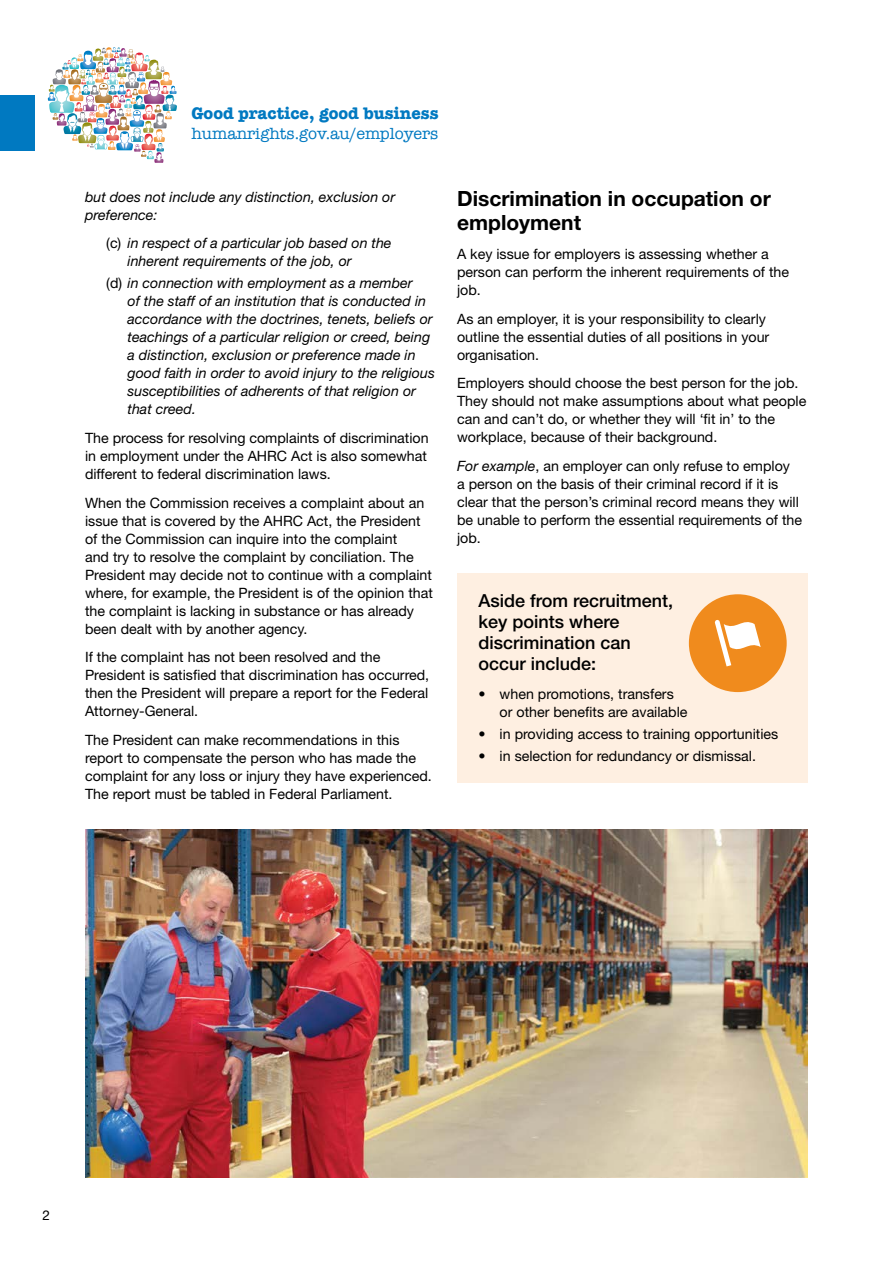
<style>
.page{position:relative;width:893px;height:1263px;background:#fff}
.page>*{position:absolute;margin:0;border:0;box-sizing:border-box;transform-origin:0 0}
.t1{font:700 21px/24px "Helvetica Neue LT Std";color:#000}
.t2{font:500 18px/21px "Helvetica Neue LT Std";color:#000}
.t3{font:700 17.25px "American Typewriter";color:#0079c1}
.t4{font:16.5px "American Typewriter";color:#0079c1}
.t5{font:14.25px/18px "Helvetica Neue LT Std";color:#000}
.t6{font:italic 14.25px/18px "Helvetica Neue LT Std";color:#000}
.t7{font:13.5px "Helvetica Neue LT Std";color:#000}
.s1{font-style:normal}
.s2{font-style:italic}
</style>
<div class="page">
<img style="left:48px;top:47px;width:129px;height:116px">
<div style="left:0;top:95px;width:34px;height:56px;background:#0079c1"></div>
<div style="left:457px;top:573px;width:351px;height:209px;background:#feefe1"></div>
<div style="left:689px;top:594px;width:98px;height:98px;background:#f08b1d;border-radius:50%"></div>
<svg style="left:715px;top:619px;width:46px;height:47px"></svg>
<img style="left:85px;top:829px;width:723px;height:349px">
<p class="t3" style="left:191px;top:98px;width:249px">Good practice, good business</p>
<p class="t4" style="left:191px;top:121px;width:249px">humanrights.gov.au/employers</p>
<p class="t6" style="left:85px;top:187px;width:312px">but does not include any distinction, exclusion or preference:</p>
<p class="t6" style="left:128px;top:234px;width:266px;text-indent:-21px"><span class="s1">(c)</span> in respect of a particular job based on the inherent requirements of the job, or</p>
<p class="t6" style="left:128px;top:274px;width:309px;text-indent:-21px"><span class="s1">(d)</span> in connection with employment as a member<br>of the staff of an institution that is conducted in accordance with the doctrines, tenets, beliefs or teachings of a particular religion or creed, being a distinction, exclusion or preference made in good faith in order to avoid injury to the religious susceptibilities of adherents of that religion or that creed.</p>
<p class="t5" style="left:85px;top:429px;width:345px">The process for resolving complaints of discrimination in employment under the AHRC Act is also somewhat different to federal discrimination laws.</p>
<p class="t5" style="left:85px;top:493px;width:349px">When the Commission receives a complaint about an issue that is covered by the AHRC Act, the President of the Commission can inquire into the complaint<br>and try to resolve the complaint by conciliation. The President may decide not to continue with a complaint where, for example, the President is of the opinion that the complaint is lacking in substance or has already been dealt with by another agency.</p>
<p class="t5" style="left:85px;top:648px;width:346px">If the complaint has not been resolved and the President is satisfied that discrimination has occurred, then the President will prepare a report for the Federal Attorney-General.</p>
<p class="t5" style="left:85px;top:731px;width:348px">The President can make recommendations in this report to compensate the person who has made the complaint for any loss or injury they have experienced.<br>The report must be tabled in Federal Parliament.</p>
<h1 class="t1" style="left:457px;top:186px;width:315px">Discrimination in occupation or employment</h1>
<p class="t5" style="left:457px;top:245px;width:334px">A key issue for employers is assessing whether a person can perform the inherent requirements of the job.</p>
<p class="t5" style="left:457px;top:309px;width:314px">As an employer, it is your responsibility to clearly outline the essential duties of all positions in your organisation.</p>
<p class="t5" style="left:457px;top:374px;width:351px">Employers should choose the best person for the job.<br>They should not make assumptions about what people can and can’t do, or whether they will ‘fit in’ to the workplace, because of their background.</p>
<p class="t5" style="left:457px;top:457px;width:347px"><span class="s2">For example</span>, an employer can only refuse to employ<br>a person on the basis of their criminal record if it is clear that the person’s criminal record means they will be unable to perform the essential requirements of the job.</p>
<p class="t2" style="left:478px;top:590px;width:196px">Aside from recruitment, key points where discrimination can occur include:</p>
<p class="t5" style="left:500px;top:684px;width:189px;text-indent:-21px">• when promotions, transfers or other benefits are available</p>
<p class="t5" style="left:478px;top:725px;width:301px">• in providing access to training opportunities</p>
<p class="t5" style="left:478px;top:747px;width:279px">• in selection for redundancy or dismissal.</p>
<p class="t7" style="left:43px;top:1207px;width:9px">2</p>
</div>
